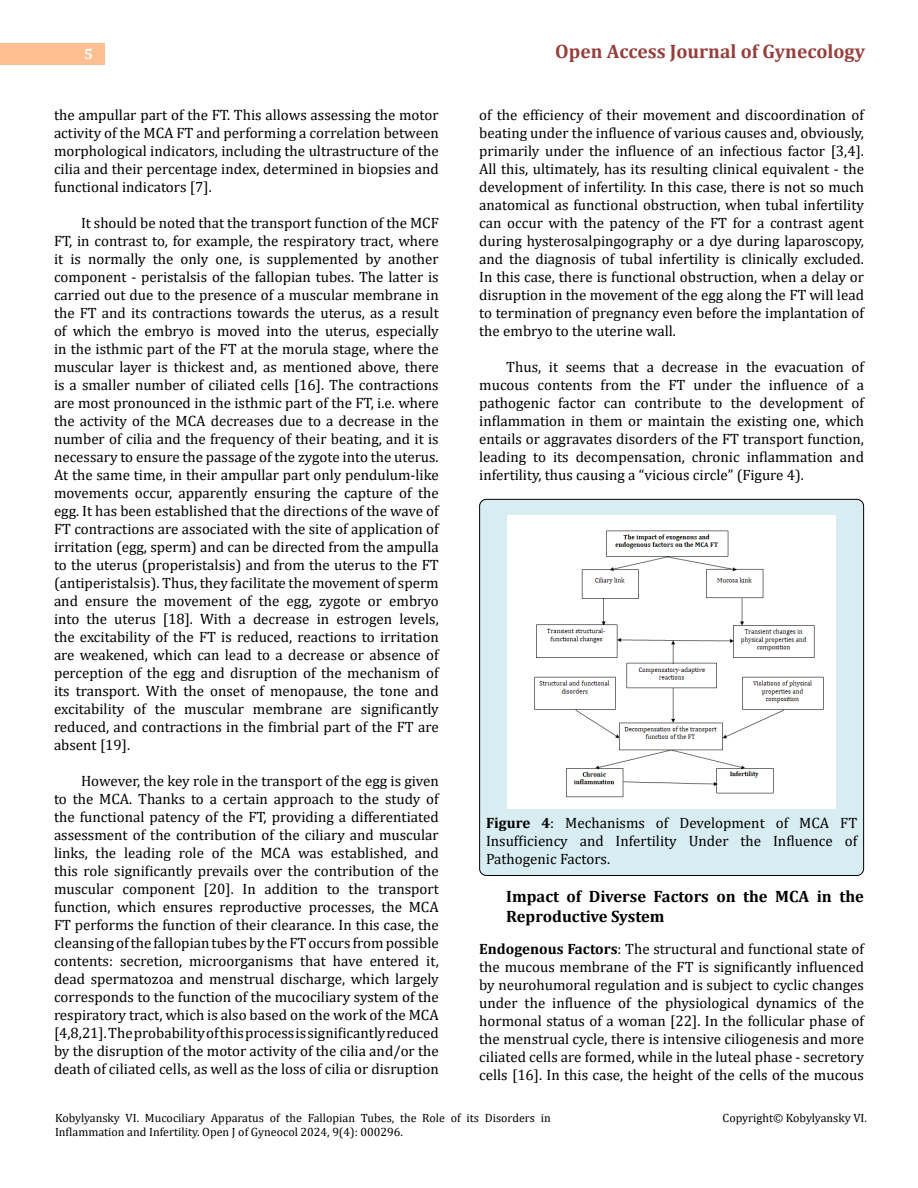
<style>
.page{position:relative;width:918px;height:1188px;background:#fff}
.page>*{position:absolute;margin:0;border:0;box-sizing:border-box;transform-origin:0 0}
.t1{font:700 19.5px "Cambria";color:#953f3c}
.t2{font:700 16.5px/19.8px "Cambria";color:#000}
.t3{font:15px/18px "Cambria";color:#000;text-align:justify}
.t4{font:700 15px "Cambria";color:#fff}
.t5{font:12px/14.2px "Cambria";color:#000}
.s1{font-weight:700}
</style>
<div class="page">
<div style="left:0;top:43px;width:105px;height:21px;background:#ffbf91"></div>
<div style="left:480px;top:499px;width:384px;height:377px;background:#d8edf2;border-radius:7px"></div>
<div style="left:479px;top:499px;width:385px;height:377px;border:1px solid #000;border-radius:7px"></div>
<img style="left:508px;top:516px;width:328px;height:292px">
<p class="t4" style="left:84px;top:44px;width:10px">5</p>
<h1 class="t1" style="left:555px;top:38px;width:311px">Open Access Journal of Gynecology</h1>
<p class="t3" style="left:54px;top:105px;width:386px">the ampullar part of the FT. This allows assessing the motor activity of the MCA FT and performing a correlation between morphological indicators, including the ultrastructure of the cilia and their percentage index, determined in biopsies and functional indicators [7].</p>
<p class="t3" style="left:54px;top:213px;width:386px;text-indent:27px">It should be noted that the transport function of the MCF FT, in contrast to, for example, the respiratory tract, where it is normally the only one, is supplemented by another component - peristalsis of the fallopian tubes. The latter is carried out due to the presence of a muscular membrane in the FT and its contractions towards the uterus, as a result of which the embryo is moved into the uterus, especially in the isthmic part of the FT at the morula stage, where the muscular layer is thickest and, as mentioned above, there is a smaller number of ciliated cells [16]. The contractions are most pronounced in the isthmic part of the FT, i.e. where the activity of the MCA decreases due to a decrease in the number of cilia and the frequency of their beating, and it is necessary to ensure the passage of the zygote into the uterus.<br>At the same time, in their ampullar part only pendulum-like movements occur, apparently ensuring the capture of the egg. It has been established that the directions of the wave of FT contractions are associated with the site of application of irritation (egg, sperm) and can be directed from the ampulla to the uterus (properistalsis) and from the uterus to the FT (antiperistalsis). Thus, they facilitate the movement of sperm and ensure the movement of the egg, zygote or embryo into the uterus [18]. With a decrease in estrogen levels, the excitability of the FT is reduced, reactions to irritation are weakened, which can lead to a decrease or absence of perception of the egg and disruption of the mechanism of its transport. With the onset of menopause, the tone and excitability of the muscular membrane are significantly reduced, and contractions in the fimbrial part of the FT are absent [19].</p>
<p class="t3" style="left:54px;top:771px;width:386px;text-indent:27px">However, the key role in the transport of the egg is given to the MCA. Thanks to a certain approach to the study of the functional patency of the FT, providing a differentiated assessment of the contribution of the ciliary and muscular links, the leading role of the MCA was established, and this role significantly prevails over the contribution of the muscular component [20]. In addition to the transport function, which ensures reproductive processes, the MCA FT performs the function of their clearance. In this case, the cleansing of the fallopian tubes by the FT occurs from possible contents: secretion, microorganisms that have entered it, dead spermatozoa and menstrual discharge, which largely corresponds to the function of the mucociliary system of the respiratory tract, which is also based on the work of the MCA [4,8,21]. The probability of this process is significantly reduced by the disruption of the motor activity of the cilia and/or the death of ciliated cells, as well as the loss of cilia or disruption</p>
<p class="t3" style="left:479px;top:105px;width:386px">of the efficiency of their movement and discoordination of beating under the influence of various causes and, obviously, primarily under the influence of an infectious factor [3,4].<br>All this, ultimately, has its resulting clinical equivalent - the development of infertility. In this case, there is not so much anatomical as functional obstruction, when tubal infertility can occur with the patency of the FT for a contrast agent during hysterosalpingography or a dye during laparoscopy, and the diagnosis of tubal infertility is clinically excluded.<br>In this case, there is functional obstruction, when a delay or disruption in the movement of the egg along the FT will lead to termination of pregnancy even before the implantation of the embryo to the uterine wall.</p>
<p class="t3" style="left:479px;top:357px;width:386px;text-indent:27px">Thus, it seems that a decrease in the evacuation of mucous contents from the FT under the influence of a pathogenic factor can contribute to the development of inflammation in them or maintain the existing one, which entails or aggravates disorders of the FT transport function, leading to its decompensation, chronic inflammation and infertility, thus causing a “vicious circle” (Figure 4).</p>
<p class="t3" style="left:486px;top:814px;width:373px"><span class="s1">Figure 4</span>: Mechanisms of Development of MCA FT Insufficiency and Infertility Under the Influence of Pathogenic Factors.</p>
<p class="t2" style="left:506px;top:886px;width:359px">Impact of Diverse Factors on the MCA in the<br>Reproductive System</p>
<p class="t3" style="left:479px;top:939px;width:386px"><span class="s1">Endogenous Factors</span>: The structural and functional state of the mucous membrane of the FT is significantly influenced by neurohumoral regulation and is subject to cyclic changes under the influence of the physiological dynamics of the hormonal status of a woman [22]. In the follicular phase of the menstrual cycle, there is intensive ciliogenesis and more ciliated cells are formed, while in the luteal phase - secretory cells [16]. In this case, the height of the cells of the mucous</p>
<p class="t5" style="left:55px;top:1111px;width:497px">Kobylyansky VI. Mucociliary Apparatus of the Fallopian Tubes, the Role of its Disorders in<br>Inflammation and Infertility. Open J of Gyneocol 2024, 9(4): 000296.</p>
<p class="t5" style="left:723px;top:1111px;width:146px">Copyright© Kobylyansky VI.</p>
</div>
